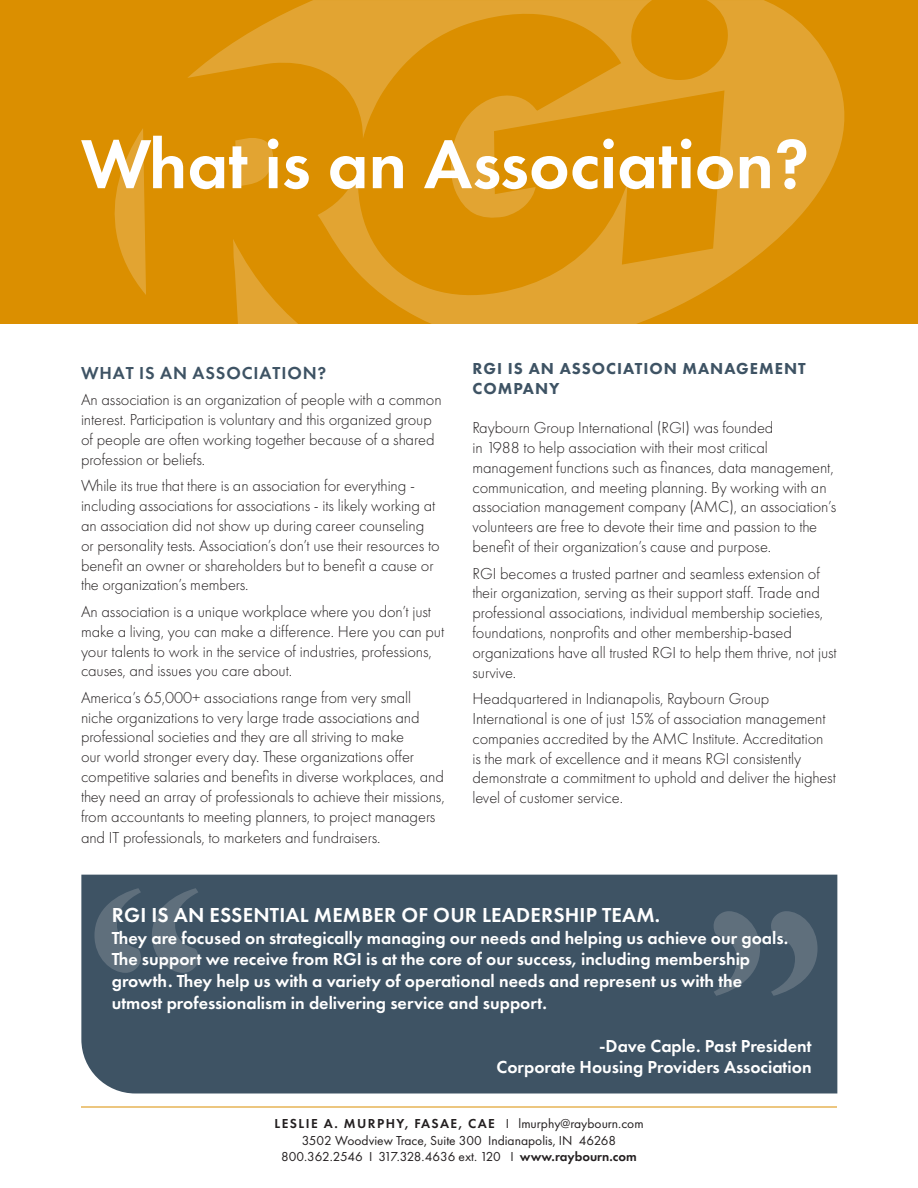
<style>
.page{position:relative;width:918px;height:1188px;background:#fff}
.page>*{position:absolute;margin:0;border:0;box-sizing:border-box;transform-origin:0 0}
.t1{font:375px "Minion Pro Bold Cn Disp";color:#c4c5c9}
.t2{font:600 72px "Futura PT";color:#fff}
.t3{font:600 21px "Futura PT";letter-spacing:.01em;color:#fff}
.t4{font:600 18px/21.6px "Futura PT";color:#fff}
.Subhead{font:18px "Futura Dem Bld";letter-spacing:.05em;color:#3e5364}
.Body{font:300 16.5px/19.8px "Futura PT";letter-spacing:-.005em;color:#231f20}
.Body-2{font:800 16.5px/19.8px "Futura PT";letter-spacing:.06em;color:#3e5364}
.t5{font:13.5px "Futura PT";color:#231f20}
.t6{font:600 13.5px "Futura PT";letter-spacing:.11em;color:#231f20}
.s1{font-weight:400}
.s2{font-weight:600}
</style>
<div class="page">
<hr style="left:81px;top:1107px;width:756px;height:1px;background:#db8f00">
<div style="left:0;top:0;width:918px;height:324px;background:#db8f00"></div>
<svg style="left:114px;top:128px;width:32px;height:167px"></svg>
<svg style="left:188px;top:0;width:657px;height:324px"></svg>
<div style="left:81px;top:875px;width:756px;height:218px;background:#3e5364"></div>
<p class="t2" style="left:81px;top:119px;width:730px">What is an Association?</p>
<p class="Subhead" style="left:81px;top:362px;width:247px">WHAT IS AN ASSOCIATION?</p>
<p class="Body" style="left:81px;top:390px;width:362px">An association is an organization of people with a common interest. Participation is voluntary and this organized group of people are often working together because of a shared profession or beliefs.</p>
<p class="Body" style="left:81px;top:476px;width:360px">While its true that there is an association for everything - including associations for associations - its likely working at an association did not show up during career counseling or personality tests. Association’s don’t use their resources to benefit an owner or shareholders but to benefit a cause or the organization’s members.</p>
<p class="Body" style="left:81px;top:602px;width:365px">An association is a unique workplace where you don’t just make a living, you can make a difference. Here you can put your talents to work in the service of industries, professions, causes, and issues you care about.</p>
<p class="Body" style="left:81px;top:688px;width:365px">America’s 65,000+ associations range from very small niche organizations to very large trade associations and professional societies and they are all striving to make<br>our world stronger every day. These organizations offer competitive salaries and benefits in diverse workplaces, and they need an array of professionals to achieve their missions, from accountants to meeting planners, to project managers and IT professionals, to marketers and fundraisers.</p>
<p class="Body-2" style="left:473px;top:358px;width:335px">RGI IS AN ASSOCIATION MANAGEMENT<br>COMPANY</p>
<p class="Body" style="left:472px;top:418px;width:365px">Raybourn Group International (RGI) was founded<br>in 1988 to help association with their most critical management functions such as finances, data management, communication, and meeting planning. By working with an association management company (AMC), an association’s volunteers are free to devote their time and passion to the benefit of their organization’s cause and purpose.</p>
<p class="Body" style="left:472px;top:563px;width:366px">RGI becomes a trusted partner and seamless extension of their organization, serving as their support staff. Trade and professional associations, individual membership societies, foundations, nonprofits and other membership-based organizations have all trusted RGI to help them thrive, not just survive.</p>
<p class="Body" style="left:472px;top:689px;width:365px">Headquartered in Indianapolis, Raybourn Group International is one of just 15% of association management companies accredited by the AMC Institute. Accreditation is the mark of excellence and it means RGI consistently demonstrate a commitment to uphold and deliver the highest level of customer service.</p>
<h1 class="t1" style="left:81px;top:781px;width:132px">“</h1>
<p class="t3" style="left:112px;top:902px;width:550px">RGI IS AN ESSENTIAL MEMBER OF OUR LEADERSHIP TEAM.</p>
<p class="t4" style="left:112px;top:927px;width:678px">They are focused on strategically managing our needs and helping us achieve our goals.<br>The support we receive from RGI is at the core of our success, including membership growth. They help us with a variety of operational needs and represent us with the utmost professionalism in delivering service and support.</p>
<p class="t4" style="left:599px;top:1035px;width:214px">-Dave Caple. Past President</p>
<p class="t4" style="left:497px;top:1056px;width:317px">Corporate Housing Providers Association</p>
<h1 class="t1" style="left:831px;top:1103px;width:132px;rotate:-180deg">“</h1>
<p class="t6" style="left:274px;top:1115px;width:371px">LESLIE A. MURPHY, FASAE, CAE <span class="s1">I lmurphy@raybourn.com</span></p>
<p class="t5" style="left:302px;top:1132px;width:316px">3502 Woodview Trace, Suite 300 Indianapolis, IN 46268</p>
<p class="t5" style="left:281px;top:1149px;width:357px">800.362.2546 I 317.328.4636 ext. 120 I <span class="s2">www.raybourn.com</span></p>
</div>
